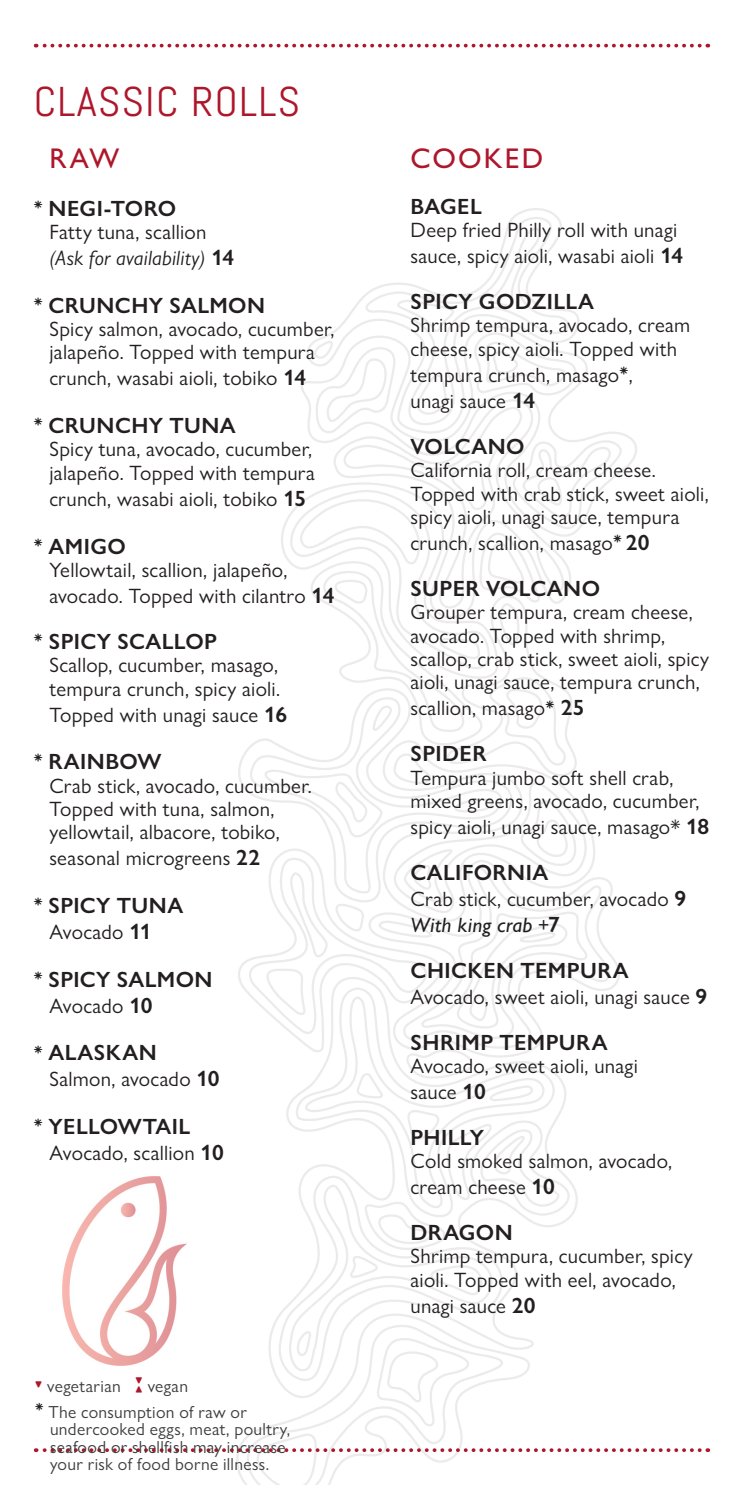
<style>
.page{position:relative;width:743px;height:1485px;background:#fff}
.page>*{position:absolute;margin:0;border:0;box-sizing:border-box;transform-origin:0 0}
.Title_2{font:41.5px "Abel";letter-spacing:.03em;color:#ae172b}
.Menu_Item{font:500 28.5px "Gill Sans Nova";letter-spacing:.075em;color:#ae172b}
.Title_2-2{font:500 28.5px "Gill Sans Nova";color:#ae172b}
.Menu_Item-2{font:600 22px "Gill Sans Nova";letter-spacing:.02em;color:#231f20}
.Menu_Item-3{font:20.75px/23.5px "Gill Sans Nova";letter-spacing:.015em;color:#231f20}
.Menu_Item-4{font:italic 20.75px/26px "Gill Sans Nova";letter-spacing:.01em;color:#231f20}
.small_print{font:17.5px/17.5px "Gill Sans Nova";letter-spacing:.02em;color:#3e3e3f}
.s1{font-style:normal}
.s2{font-weight:600;font-style:normal;font-size:22px}
.s3{font-weight:600;font-size:22px}
.s4{font-family:"Helvetica";font-size:32.5px;color:#ae172b}
.s5{font-weight:500;font-style:italic}
</style>
<div class="page">
<svg style="left:236px;top:208px;width:401px;height:1277px"></svg>
<svg style="left:36px;top:44px;width:663px;height:4px"></svg>
<svg style="left:36px;top:1448px;width:663px;height:4px"></svg>
<img style="left:62px;top:1176px;width:125px;height:190px">
<p class="Title_2" style="left:34px;top:75px;width:268px">CLASSIC ROLLS</p>
<p class="Title_2-2" style="left:49px;top:141px;width:71px">RAW</p>
<p class="Menu_Item-2" style="left:34px;top:195px;width:144px"><sup>⁕</sup> NEGI-TORO</p>
<p class="Menu_Item-4" style="left:49px;top:219px;width:186px"><span class="s1">Fatty tuna, scallion </span>(Ask for availability) <span class="s2">14</span></p>
<p class="Menu_Item-2" style="left:34px;top:292px;width:233px"><sup>⁕</sup> CRUNCHY SALMON</p>
<p class="Menu_Item-3" style="left:49px;top:317px;width:287px">Spicy salmon, avocado, cucumber, jalapeño. Topped with tempura</p>
<p class="Menu_Item-3" style="left:49px;top:366px;width:258px">crunch, wasabi aioli, tobiko <span class="s3">14</span></p>
<p class="Menu_Item-2" style="left:34px;top:412px;width:203px"><sup>⁕</sup> CRUNCHY TUNA</p>
<p class="Menu_Item-3" style="left:49px;top:437px;width:267px">Spicy tuna, avocado, cucumber, jalapeño. Topped with tempura</p>
<p class="Menu_Item-3" style="left:49px;top:487px;width:258px">crunch, wasabi aioli, tobiko <span class="s3">15</span></p>
<p class="Menu_Item-2" style="left:34px;top:532px;width:93px"><sup>⁕</sup> AMIGO</p>
<p class="Menu_Item-3" style="left:49px;top:557px;width:286px;line-height:26px">Yellowtail, scallion, jalapeño, avocado. Topped with cilantro <span class="s3">14</span></p>
<p class="Menu_Item-2" style="left:34px;top:628px;width:185px"><sup>⁕</sup> SPICY SCALLOP</p>
<p class="Menu_Item-3" style="left:49px;top:653px;width:232px">Scallop, cucumber, masago, tempura crunch, spicy aioli.</p>
<p class="Menu_Item-3" style="left:49px;top:703px;width:239px">Topped with unagi sauce <span class="s3">16</span></p>
<p class="Menu_Item-2" style="left:34px;top:748px;width:129px"><sup>⁕</sup> RAINBOW</p>
<p class="Menu_Item-3" style="left:49px;top:774px;width:264px">Crab stick, avocado, cucumber.<br>Topped with tuna, salmon, yellowtail, albacore, tobiko,</p>
<p class="Menu_Item-3" style="left:49px;top:846px;width:212px">seasonal microgreens <span class="s3">22</span></p>
<p class="Menu_Item-2" style="left:34px;top:892px;width:151px"><sup>⁕</sup> SPICY TUNA</p>
<p class="Menu_Item-3" style="left:49px;top:920px;width:104px">Avocado <span class="s3">11</span></p>
<p class="Menu_Item-2" style="left:34px;top:966px;width:180px"><sup>⁕</sup> SPICY SALMON</p>
<p class="Menu_Item-3" style="left:49px;top:994px;width:105px">Avocado <span class="s3">10</span></p>
<p class="Menu_Item-2" style="left:34px;top:1039px;width:124px"><sup>⁕</sup> ALASKAN</p>
<p class="Menu_Item-3" style="left:49px;top:1067px;width:172px">Salmon, avocado <span class="s3">10</span></p>
<p class="Menu_Item-2" style="left:34px;top:1113px;width:158px"><sup>⁕</sup> YELLOWTAIL</p>
<p class="Menu_Item-3" style="left:49px;top:1141px;width:176px">Avocado, scallion <span class="s3">10</span></p>
<p class="small_print" style="left:35px;top:1377px;width:154px"><span class="s4">ˑ</span> vegetarian <span class="s4">ː</span> vegan</p>
<p class="small_print" style="left:50px;top:1403px;width:241px;text-indent:-15px"><sup>⁕</sup> The consumption of raw or undercooked eggs, meat, poultry, seafood or shellfish may increase your risk of food borne illness.</p>
<p class="Menu_Item" style="left:410px;top:141px;width:134px">COOKED</p>
<p class="Menu_Item-2" style="left:410px;top:193px;width:73px">BAGEL</p>
<p class="Menu_Item-3" style="left:410px;top:217px;width:274px;line-height:26px">Deep fried Philly roll with unagi sauce, spicy aioli, wasabi aioli <span class="s3">14</span></p>
<p class="Menu_Item-2" style="left:410px;top:288px;width:185px">SPICY GODZILLA</p>
<p class="Menu_Item-3" style="left:410px;top:313px;width:281px">Shrimp tempura, avocado, cream cheese, spicy aioli. Topped with</p>
<p class="Menu_Item-3" style="left:410px;top:362px;width:224px;line-height:26px">tempura crunch, masago<sup>⁕</sup>, unagi sauce <span class="s3">14</span></p>
<p class="Menu_Item-2" style="left:410px;top:433px;width:115px">VOLCANO</p>
<p class="Menu_Item-3" style="left:410px;top:458px;width:300px">California roll, cream cheese.<br>Topped with crab stick, sweet aioli, spicy aioli, unagi sauce, tempura</p>
<p class="Menu_Item-3" style="left:410px;top:531px;width:240px">crunch, scallion, masago<sup>⁕</sup> <span class="s3">20</span></p>
<p class="Menu_Item-2" style="left:410px;top:575px;width:191px">SUPER VOLCANO</p>
<p class="Menu_Item-3" style="left:410px;top:600px;width:300px">Grouper tempura, cream cheese, avocado. Topped with shrimp, scallop, crab stick, sweet aioli, spicy aioli, unagi sauce, tempura crunch,</p>
<p class="Menu_Item-3" style="left:410px;top:696px;width:175px">scallion, masago<sup>⁕</sup> <span class="s3">25</span></p>
<p class="Menu_Item-2" style="left:410px;top:740px;width:78px">SPIDER</p>
<p class="Menu_Item-3" style="left:410px;top:766px;width:290px">Tempura jumbo soft shell crab, mixed greens, avocado, cucumber,</p>
<p class="Menu_Item-3" style="left:410px;top:815px;width:300px">spicy aioli, unagi sauce, masago* <span class="s3">18</span></p>
<p class="Menu_Item-2" style="left:410px;top:859px;width:139px">CALIFORNIA</p>
<p class="Menu_Item-3" style="left:410px;top:886px;width:277px;line-height:26px">Crab stick, cucumber, avocado <span class="s3">9<br></span><span class="s5">With king crab</span> +<span class="s3">7</span></p>
<p class="Menu_Item-2" style="left:410px;top:957px;width:219px">CHICKEN TEMPURA</p>
<p class="Menu_Item-3" style="left:410px;top:985px;width:298px">Avocado, sweet aioli, unagi sauce <span class="s3">9</span></p>
<p class="Menu_Item-2" style="left:410px;top:1029px;width:198px">SHRIMP TEMPURA</p>
<p class="Menu_Item-3" style="left:410px;top:1053px;width:229px;line-height:26px">Avocado, sweet aioli, unagi sauce <span class="s3">10</span></p>
<p class="Menu_Item-2" style="left:410px;top:1124px;width:75px">PHILLY</p>
<p class="Menu_Item-3" style="left:410px;top:1148px;width:263px;line-height:26px">Cold smoked salmon, avocado, cream cheese <span class="s3">10</span></p>
<p class="Menu_Item-2" style="left:410px;top:1219px;width:104px">DRAGON</p>
<p class="Menu_Item-3" style="left:410px;top:1244px;width:284px">Shrimp tempura, cucumber, spicy aioli. Topped with eel, avocado,</p>
<p class="Menu_Item-3" style="left:410px;top:1294px;width:126px">unagi sauce <span class="s3">20</span></p>
</div>
